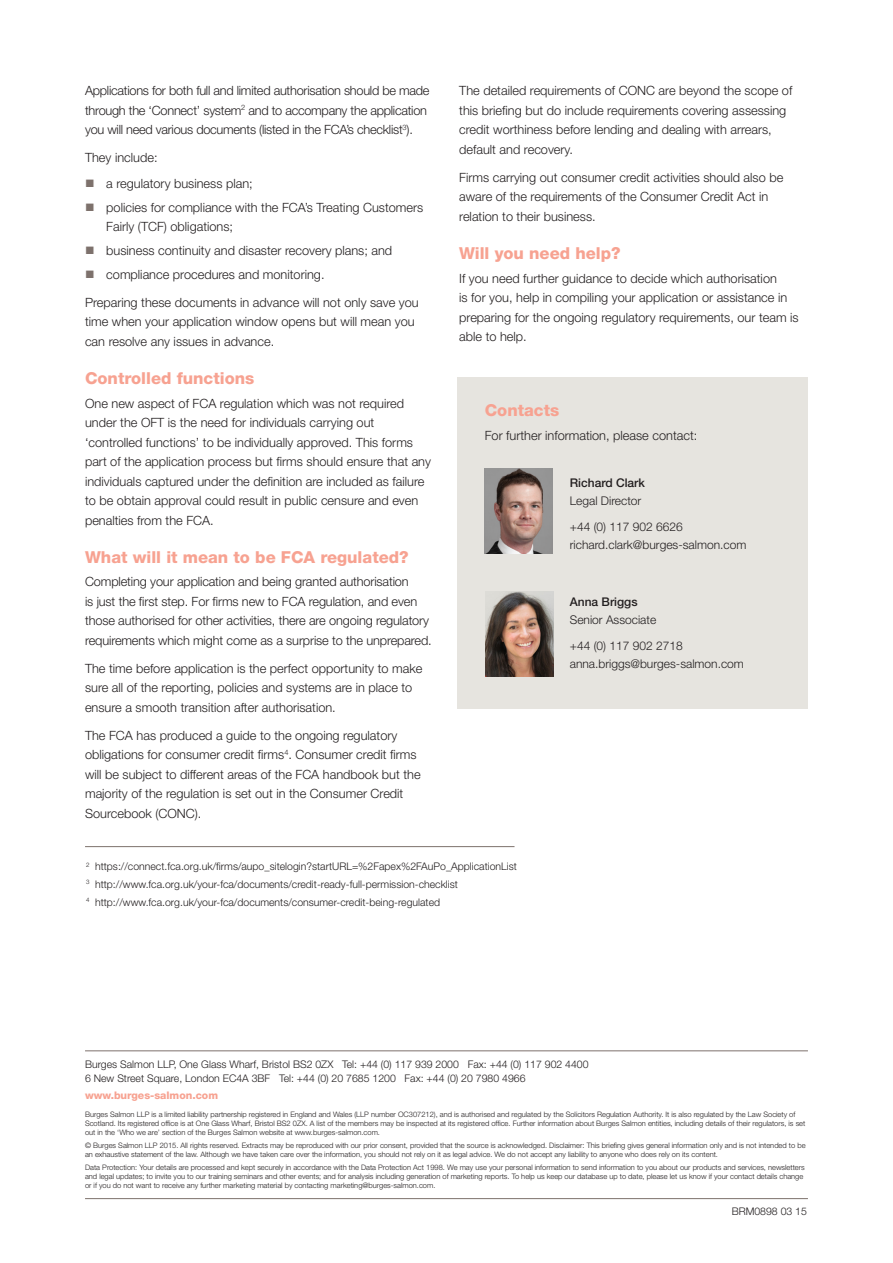
<style>
.page{position:relative;width:893px;height:1263px;background:#fff}
.page>*{position:absolute;margin:0;border:0;box-sizing:border-box;transform-origin:0 0}
.subtitle_-_pink{font:800 16.5px "Helvetica Neue LT Std";color:#f7a291}
.bodytext{font:300 12.75px/19.5px "Helvetica Neue LT Std";color:#231f20}
.bodytext-2{font:300 12.75px/19.5px "Helvetica Neue LT Std";letter-spacing:-.02em;color:#231f20}
.t1{font:300 12px "Helvetica Neue LT Std";color:#231f20}
.t2{font:500 12px "Helvetica Neue LT Std";color:#231f20}
.t3{font:300 10.5px/13.5px "Helvetica Neue LT Std";color:#231f20}
.t4{font:800 10.5px "Helvetica Neue LT Std";color:#f7a291}
.disclaimer{font:300 7.5px/9px "Helvetica Neue LT Std";color:#231f20}
</style>
<div class="page">
<div style="left:458px;top:377px;width:350px;height:332px;background:#e6e4df"></div>
<img style="left:486px;top:591px;width:68px;height:85px">
<img style="left:485px;top:469px;width:68px;height:85px">
<hr style="left:85px;top:1198px;width:723px;height:1px;background:#7d716c">
<hr style="left:85px;top:1050px;width:723px;height:1px;background:#7d716c">
<hr style="left:85px;top:846px;width:429px;height:1px;background:#7d716c">
<p class="bodytext-2" style="left:85px;top:81px;width:346px">Applications for both full and limited authorisation should be made through the ‘Connect’ system<sup>2</sup> and to accompany the application you will need various documents (listed in the FCA’s checklist<sup>3</sup>).</p>
<p class="bodytext" style="left:85px;top:148px;width:74px">They include:</p>
<p class="bodytext" style="left:106px;top:174px;width:148px">a regulatory business plan;</p>
<p class="bodytext" style="left:106px;top:197px;width:319px">policies for compliance with the FCA’s Treating Customers<br>Fairly (TCF) obligations;</p>
<p class="bodytext" style="left:106px;top:241px;width:287px">business continuity and disaster recovery plans; and</p>
<p class="bodytext" style="left:106px;top:264px;width:220px">compliance procedures and monitoring.</p>
<p class="bodytext" style="left:85px;top:292px;width:335px">Preparing these documents in advance will not only save you time when your application window opens but will mean you can resolve any issues in advance.</p>
<p class="subtitle_-_pink" style="left:85px;top:368px;width:171px">Controlled functions</p>
<p class="bodytext" style="left:85px;top:393px;width:347px">One new aspect of FCA regulation which was not required under the OFT is the need for individuals carrying out ‘controlled functions’ to be individually approved. This forms part of the application process but firms should ensure that any individuals captured under the definition are included as failure to be obtain approval could result in public censure and even penalties from the FCA.</p>
<p class="subtitle_-_pink" style="left:85px;top:547px;width:325px">What will it mean to be FCA regulated?</p>
<p class="bodytext" style="left:85px;top:572px;width:348px">Completing your application and being granted authorisation<br>is just the first step. For firms new to FCA regulation, and even those authorised for other activities, there are ongoing regulatory requirements which might come as a surprise to the unprepared.</p>
<p class="bodytext" style="left:85px;top:658px;width:339px">The time before application is the perfect opportunity to make sure all of the reporting, policies and systems are in place to ensure a smooth transition after authorisation.</p>
<p class="bodytext" style="left:85px;top:725px;width:337px">The FCA has produced a guide to the ongoing regulatory obligations for consumer credit firms<sup>4</sup>. Consumer credit firms will be subject to different areas of the FCA handbook but the majority of the regulation is set out in the Consumer Credit Sourcebook (CONC).</p>
<p class="bodytext" style="left:459px;top:81px;width:335px">The detailed requirements of CONC are beyond the scope of this briefing but do include requirements covering assessing credit worthiness before lending and dealing with arrears, default and recovery.</p>
<p class="bodytext" style="left:459px;top:167px;width:326px">Firms carrying out consumer credit activities should also be aware of the requirements of the Consumer Credit Act in relation to their business.</p>
<p class="subtitle_-_pink" style="left:459px;top:243px;width:163px">Will you need help?</p>
<p class="bodytext" style="left:459px;top:268px;width:341px">If you need further guidance to decide which authorisation<br>is for you, help in compiling your application or assistance in preparing for the ongoing regulatory requirements, our team is able to help.</p>
<p class="subtitle_-_pink" style="left:485px;top:400px;width:76px">Contacts</p>
<p class="bodytext" style="left:485px;top:425px;width:214px">For further information, please contact:</p>
<p class="t2" style="left:570px;top:475px;width:77px">Richard Clark</p>
<p class="t1" style="left:570px;top:493px;width:73px">Legal Director</p>
<p class="t1" style="left:570px;top:519px;width:115px">+44 (0) 117 902 6626</p>
<p class="t1" style="left:570px;top:537px;width:178px">richard.clark@burges-salmon.com</p>
<p class="t2" style="left:570px;top:594px;width:69px">Anna Briggs</p>
<p class="t1" style="left:570px;top:612px;width:88px">Senior Associate</p>
<p class="t1" style="left:570px;top:638px;width:115px">+44 (0) 117 902 2718</p>
<p class="t1" style="left:570px;top:656px;width:176px">anna.briggs@burges-salmon.com</p>
<p class="t3" style="left:86px;top:859px;width:432px"><sup>2</sup> https://connect.fca.org.uk/firms/aupo_sitelogin?startURL=%2Fapex%2FAuPo_ApplicationList</p>
<p class="t3" style="left:86px;top:877px;width:373px"><sup>3</sup> http://www.fca.org.uk/your-fca/documents/credit-ready-full-permission-checklist</p>
<p class="t3" style="left:86px;top:895px;width:356px"><sup>4</sup> http://www.fca.org.uk/your-fca/documents/consumer-credit-being-regulated</p>
<p class="t3" style="left:85px;top:1057px;width:505px">Burges Salmon LLP, One Glass Wharf, Bristol BS2 0ZX Tel: +44 (0) 117 939 2000 Fax: +44 (0) 117 902 4400<br>6 New Street Square, London EC4A 3BF Tel: +44 (0) 20 7685 1200 Fax: +44 (0) 20 7980 4966</p>
<p class="t4" style="left:85px;top:1089px;width:135px">www.burges-salmon.com</p>
<p class="disclaimer" style="left:85px;top:1109px;width:722px">Burges Salmon LLP is a limited liability partnership registered in England and Wales (LLP number OC307212), and is authorised and regulated by the Solicitors Regulation Authority. It is also regulated by the Law Society of<br>Scotland. Its registered office is at One Glass Wharf, Bristol BS2 0ZX. A list of the members may be inspected at its registered office. Further information about Burges Salmon entities, including details of their regulators, is set out in the ‘Who we are’ section of the Burges Salmon website at www.burges-salmon.com.</p>
<p class="disclaimer" style="left:85px;top:1141px;width:722px">© Burges Salmon LLP 2015. All rights reserved. Extracts may be reproduced with our prior consent, provided that the source is acknowledged. Disclaimer: This briefing gives general information only and is not intended to be an exhaustive statement of the law. Although we have taken care over the information, you should not rely on it as legal advice. We do not accept any liability to anyone who does rely on its content.</p>
<p class="disclaimer" style="left:85px;top:1163px;width:721px">Data Protection: Your details are processed and kept securely in accordance with the Data Protection Act 1998. We may use your personal information to send information to you about our products and services, newsletters and legal updates; to invite you to our training seminars and other events; and for analysis including generation of marketing reports. To help us keep our database up to date, please let us know if your contact details change or if you do not want to receive any further marketing material by contacting marketing@burges-salmon.com.</p>
<p class="t3" style="left:732px;top:1204px;width:77px">BRM0898 03 15</p>
</div>
